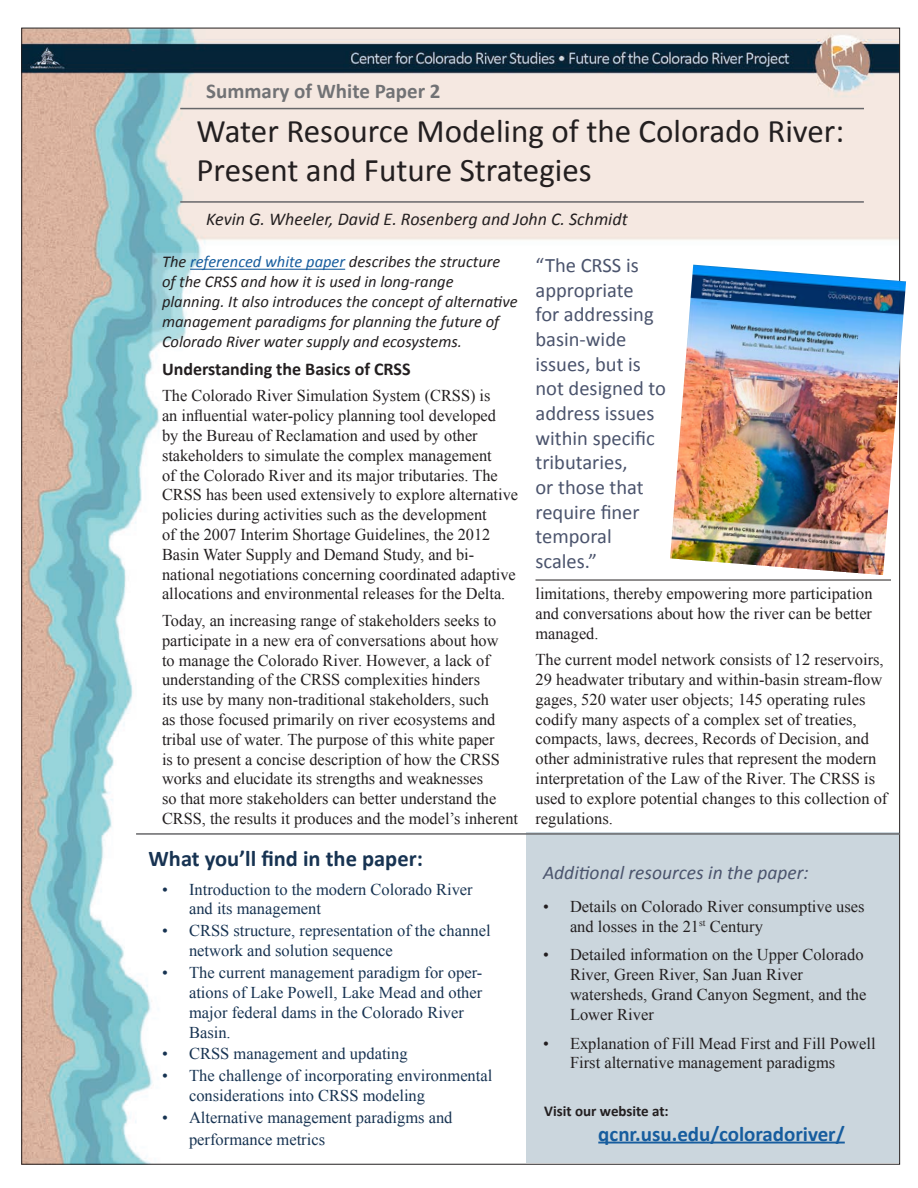
<style>
.page{position:relative;width:918px;height:1188px;background:#fff}
.page>*{position:absolute;margin:0;border:0;box-sizing:border-box;transform-origin:0 0}
.t1{font:33px "Calibri";color:#231f20}
.t2{font:700 22.5px "Calibri";color:#173352}
.t3{font:700 21px "Calibri";color:#175d9e}
.t4{font:700 21px "Calibri";color:#717275}
.t5{font:20.55px/24.6px "Calibri";color:#4b546d}
.t6{font:italic 19.5px "Calibri";color:#4b546d}
.t7{font:italic 18px "Calibri";color:#231f20}
.t8{font:700 18px "Calibri";color:#231f20}
.t9{font:16.5px/19.8px "Times New Roman";color:#231f20}
.t10{font:16.5px/19.8px "Times New Roman";color:#173352}
.t11{font:italic 16.5px/19.8px "Calibri";color:#231f20}
.t12{font:700 15px "Calibri";color:#231f20}
.s1{color:#175d9e}
</style>
<div class="page">
<img style="left:23px;top:30px;width:875px;height:1133px">
<div style="left:526px;top:832px;width:373px;height:331px;background:#cbd6dd"></div>
<hr style="left:536px;top:580px;width:355px;height:1px;background:#231f20">
<hr style="left:180px;top:201px;width:684px;height:2px;background:#67676a">
<hr style="left:180px;top:108px;width:684px;height:1px;background:#67676a">
<hr style="left:190px;top:269px;width:155px;height:1px;background:#175d9e">
<hr style="left:598px;top:1142px;width:247px;height:2px;background:#175d9e">
<img style="left:670px;top:265px;width:236px;height:310px">
<hr style="left:136px;top:833px;width:764px;height:2px;background:#67676a">
<p class="t4" style="left:206px;top:77px;width:236px">Summary of White Paper 2</p>
<p class="t1" style="left:197px;top:110px;width:649px">Water Resource Modeling of the Colorado River:</p>
<p class="t1" style="left:197px;top:150px;width:397px">Present and Future Strategies</p>
<p class="t7" style="left:206px;top:208px;width:423px">Kevin G. Wheeler, David E. Rosenberg and John C. Schmidt</p>
<p class="t11" style="left:162px;top:251px;width:357px">The <span class="s1">referenced white paper</span> describes the structure of the CRSS and how it is used in long-range planning. It also introduces the concept of alternative management paradigms for planning the future of Colorado River water supply and ecosystems.</p>
<p class="t8" style="left:162px;top:357px;width:250px">Understanding the Basics of CRSS</p>
<p class="t9" style="left:162px;top:386px;width:358px">The Colorado River Simulation System (CRSS) is<br>an influential water-policy planning tool developed<br>by the Bureau of Reclamation and used by other stakeholders to simulate the complex management<br>of the Colorado River and its major tributaries. The CRSS has been used extensively to explore alternative policies during activities such as the development<br>of the 2007 Interim Shortage Guidelines, the 2012<br>Basin Water Supply and Demand Study, and bi&shy;national negotiations concerning coordinated adaptive allocations and environmental releases for the Delta.</p>
<p class="t9" style="left:162px;top:610px;width:358px">Today, an increasing range of stakeholders seeks to participate in a new era of conversations about how<br>to manage the Colorado River. However, a lack of understanding of the CRSS complexities hinders<br>its use by many non-traditional stakeholders, such<br>as those focused primarily on river ecosystems and tribal use of water. The purpose of this white paper<br>is to present a concise description of how the CRSS works and elucidate its strengths and weaknesses<br>so that more stakeholders can better understand the CRSS, the results it produces and the model’s inherent</p>
<p class="t2" style="left:149px;top:844px;width:276px">What you’ll find in the paper:</p>
<p class="t10" style="left:189px;top:879px;width:285px;text-indent:-27px">• Introduction to the modern Colorado River and its management</p>
<p class="t10" style="left:189px;top:921px;width:303px;text-indent:-27px">• CRSS structure, representation of the channel network and solution sequence</p>
<p class="t10" style="left:189px;top:962px;width:295px;text-indent:-27px">• The current management paradigm for oper&shy;ations of Lake Powell, Lake Mead and other major federal dams in the Colorado River Basin.</p>
<p class="t10" style="left:162px;top:1044px;width:247px">• CRSS management and updating</p>
<p class="t10" style="left:189px;top:1066px;width:305px;text-indent:-27px">• The challenge of incorporating environmental considerations into CRSS modeling</p>
<p class="t10" style="left:189px;top:1107px;width:265px;line-height:21.6px;text-indent:-27px">• Alternative management paradigms and performance metrics</p>
<p class="t5" style="left:536px;top:253px;width:132px">“The CRSS is appropriate<br>for addressing basin-wide issues, but is not designed to address issues within specific tributaries,<br>or those that require finer temporal scales.”</p>
<p class="t9" style="left:536px;top:583px;width:339px;text-align:justify">limitations, thereby empowering more participation and conversations about how the river can be better managed.</p>
<p class="t9" style="left:536px;top:649px;width:353px">The current model network consists of 12 reservoirs, 29 headwater tributary and within-basin stream-flow gages, 520 water user objects; 145 operating rules codify many aspects of a complex set of treaties, compacts, laws, decrees, Records of Decision, and other administrative rules that represent the modern interpretation of the Law of the River. The CRSS is used to explore potential changes to this collection of regulations.</p>
<p class="t6" style="left:543px;top:860px;width:267px">Additional resources in the paper:</p>
<p class="t9" style="left:570px;top:896px;width:296px;text-indent:-27px">• Details on Colorado River consumptive uses and losses in the 21<sup>st</sup> Century</p>
<p class="t9" style="left:570px;top:945px;width:298px;text-indent:-27px">• Detailed information on the Upper Colorado River, Green River, San Juan River watersheds, Grand Canyon Segment, and the Lower River</p>
<p class="t9" style="left:570px;top:1033px;width:307px;text-indent:-27px">• Explanation of Fill Mead First and Fill Powell<br>First alternative management paradigms</p>
<p class="t12" style="left:544px;top:1101px;width:126px">Visit our website at:</p>
<p class="t3" style="left:598px;top:1120px;width:248px">qcnr.usu.edu/coloradoriver/</p>
</div>
